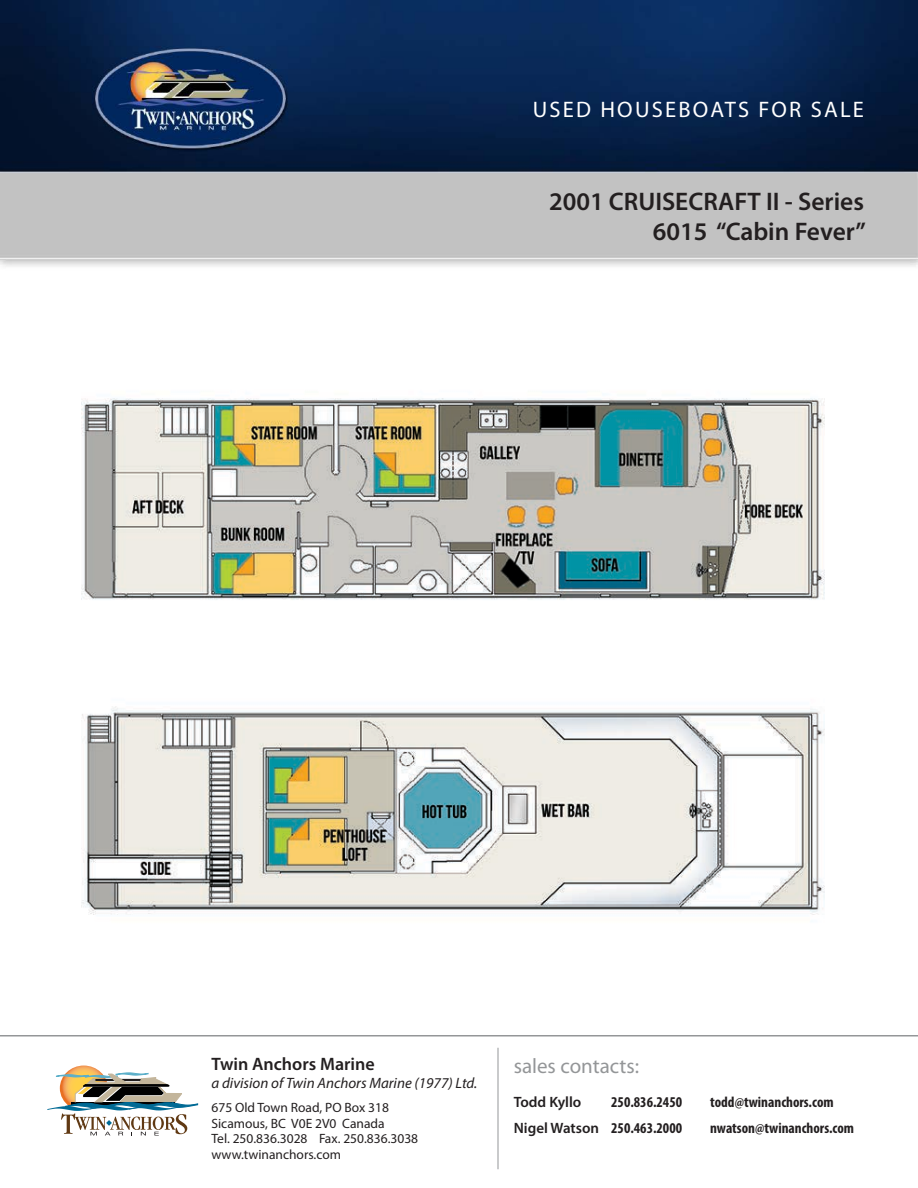
<style>
.page{position:relative;width:918px;height:1188px;background:#fff}
.page>*{position:absolute;margin:0;border:0;box-sizing:border-box;transform-origin:0 0}
.t1{font:600 25.5px/30.6px "Myriad Pro";color:#231f20;text-align:right}
.t2{font:22.5px "Myriad Pro";letter-spacing:.1em;color:#fff}
.t3{font:21px "Myriad";color:#949698}
.t4{font:600 18px "Myriad Pro";color:#231f20}
.t5{font:700 condensed 15px "Myriad Pro";color:#231f20}
.t6{font:italic 15px "Myriad Pro";color:#231f20}
.t7{font:600 15px "Myriad Pro";color:#231f20}
.t8{font:13.5px/15.8px "Myriad Pro";color:#231f20}
.s1{font-weight:600;font-stretch:normal}
</style>
<div class="page">
<img style="left:0;top:0;width:918px;height:267px">
<hr style="left:0;top:1035px;width:918px;height:1px;background:#949698">
<hr style="left:498px;top:1048px;width:1px;height:121px;background:#949698">
<img style="left:82px;top:398px;width:742px;height:202px">
<img style="left:82px;top:706px;width:742px;height:209px">
<svg style="left:47px;top:1066px;width:151px;height:70px"></svg>
<h2 class="t2" style="left:533px;top:96px;width:333px">USED HOUSEBOATS FOR SALE</h2>
<h1 class="t1" style="left:549px;top:185px;width:318px">2001 CRUISECRAFT II - Series<br>6015 “Cabin Fever”</h1>
<h3 class="t4" style="left:212px;top:1053px;width:165px">Twin Anchors Marine</h3>
<p class="t6" style="left:212px;top:1074px;width:267px">a division of Twin Anchors Marine (1977) Ltd.</p>
<p class="t8" style="left:212px;top:1099px;width:208px">675 Old Town Road, PO Box 318<br>Sicamous, BC V0E 2V0 Canada<br>Tel. 250.836.3028 Fax. 250.836.3038 www.twinanchors.com</p>
<h3 class="t3" style="left:514px;top:1055px;width:127px">sales contacts:</h3>
<p class="t7" style="left:514px;top:1093px;width:69px">Todd Kyllo</p>
<p class="t5" style="left:611px;top:1093px;width:72px">250.836.2450</p>
<p class="t5" style="left:710px;top:1093px;width:125px">todd@twinanchors.com</p>
<p class="t5" style="left:514px;top:1118px;width:170px"><span class="s1">Nigel Watson</span> 250.463.2000</p>
<p class="t5" style="left:710px;top:1118px;width:145px">nwatson@twinanchors.com</p>
</div>
